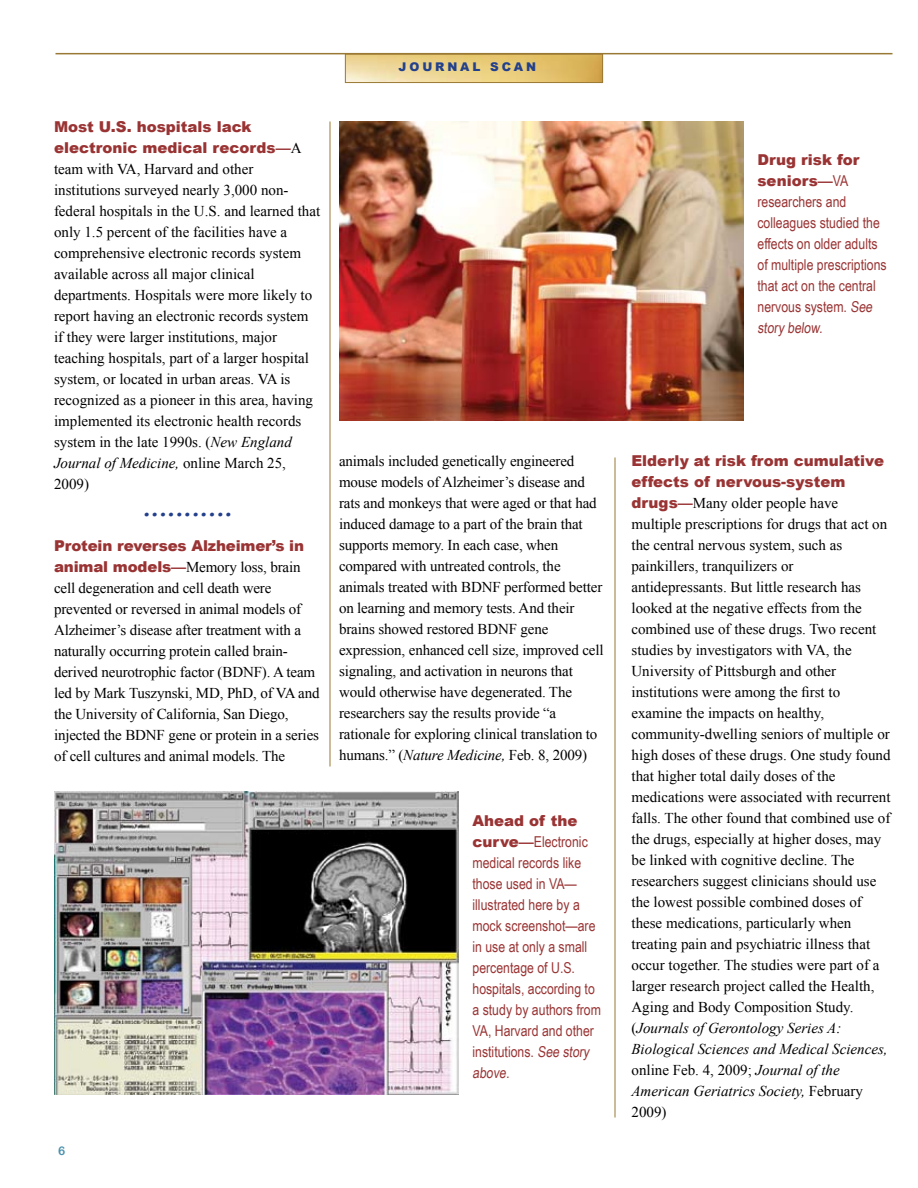
<style>
.page{position:relative;width:918px;height:1188px;background:#fff}
.page>*{position:absolute;margin:0;border:0;box-sizing:border-box;transform-origin:0 0}
.t1{font:27px "Arial Rounded MT Bold";color:#23408d}
.t2{font:15px/21px "Times New Roman";color:#000}
.t3{font:15px/21px "Arial Narrow";color:#9a3434}
.t4{font:900 15px/21px "Arial";color:#9a3434}
.t5{font:900 12px "Arial";letter-spacing:.24em;color:#23408d}
.s1{font-family:"Times New Roman";font-weight:400;color:#000}
.s2{font-style:italic}
.s3{font-family:"Arial Narrow";font-weight:400}
.s4{font-family:"Arial";font-weight:900;color:#9a3434}
.s5{font-family:"Arial";font-weight:900}
</style>
<div class="page">
<img style="left:339px;top:122px;width:405px;height:298px">
<img style="left:347px;top:56px;width:254px;height:25px">
<div style="left:345px;top:54px;width:258px;height:29px;border:1px solid #9a7934"></div>
<hr style="left:55px;top:53px;width:837px;height:1px;background:#9a7934">
<img style="left:54px;top:791px;width:405px;height:304px">
<hr style="left:330px;top:122px;width:1px;height:644px;background:#9a7934">
<hr style="left:615px;top:458px;width:1px;height:660px;background:#9a7934">
<p class="t5" style="left:399px;top:58px;width:139px">jour na l sca n</p>
<p class="t4" style="left:54px;top:116px;width:249px">Most U.S. hospitals lack electronic medical records—<span class="s1">A</span></p>
<p class="t2" style="left:54px;top:158px;width:268px">team with VA, Harvard and other institutions surveyed nearly 3,000 non&shy;federal hospitals in the U.S. and learned that only 1.5 percent of the facilities have a comprehensive electronic records system available across all major clinical departments. Hospitals were more likely to report having an electronic records system if they were larger institutions, major teaching hospitals, part of a larger hospital system, or located in urban areas. VA is recognized as a pioneer in this area, having implemented its electronic health records system in the late 1990s. (<span class="s2">New England Journal of Medicine,</span> online March 25, 2009)</p>
<p class="t4" style="left:758px;top:149px;width:103px">Drug risk for seniors—<span class="s3">VA</span></p>
<p class="t3" style="left:758px;top:191px;width:131px">researchers and colleagues studied the effects on older adults of multiple prescriptions that act on the central nervous system. See story below.</p>
<p class="t4" style="left:632px;top:450px;width:254px">Elderly at risk from cumulative effects of nervous-system</p>
<p class="t2" style="left:631px;top:492px;width:261px"><span class="s4">drugs—</span>Many older people have multiple prescriptions for drugs that act on the central nervous system, such as painkillers, tranquilizers or antidepressants. But little research has looked at the negative effects from the combined use of these drugs. Two recent studies by investigators with VA, the University of Pittsburgh and other institutions were among the first to examine the impacts on healthy, community-dwelling seniors of multiple or high doses of these drugs. One study found that higher total daily doses of the medications were associated with recurrent falls. The other found that combined use of the drugs, especially at higher doses, may be linked with cognitive decline. The researchers suggest clinicians should use the lowest possible combined doses of these medications, particularly when treating pain and psychiatric illness that occur together. The studies were part of a larger research project called the Health, Aging and Body Composition Study. (<span class="s2">Journals of Gerontology Series A:<br>Biological Sciences and Medical Sciences, </span>online Feb. 4, 2009; <span class="s2">Journal of the American Geriatrics Society,</span> February 2009)</p>
<p class="t2" style="left:339px;top:451px;width:266px">animals included genetically engineered mouse models of Alzheimer’s disease and rats and monkeys that were aged or that had induced damage to a part of the brain that supports memory. In each case, when compared with untreated controls, the animals treated with BDNF performed better on learning and memory tests. And their brains showed restored BDNF gene expression, enhanced cell size, improved cell signaling, and activation in neurons that would otherwise have degenerated. The researchers say the results provide “a rationale for exploring clinical translation to humans.” (<span class="s2">Nature Medicine,</span> Feb. 8, 2009)</p>
<h1 class="t1" style="left:142px;top:491px;width:94px">...........</h1>
<p class="t4" style="left:54px;top:534px;width:252px">Protein reverses Alzheimer’s in</p>
<p class="t2" style="left:54px;top:556px;width:267px"><span class="s4">animal models—</span>Memory loss, brain cell degeneration and cell death were prevented or reversed in animal models of Alzheimer’s disease after treatment with a naturally occurring protein called brain&shy;derived neurotrophic factor (BDNF). A team led by Mark Tuszynski, MD, PhD, of VA and the University of California, San Diego, injected the BDNF gene or protein in a series of cell cultures and animal models. The</p>
<p class="t4" style="left:472px;top:810px;width:107px">Ahead of the</p>
<p class="t3" style="left:472px;top:831px;width:130px"><span class="s5">curve—</span>Electronic medical records like those used in VA— illustrated here by a mock screenshot—are in use at only a small percentage of U.S. hospitals, according to a study by authors from<br>VA, Harvard and other institutions. See story above.</p>
</div>
